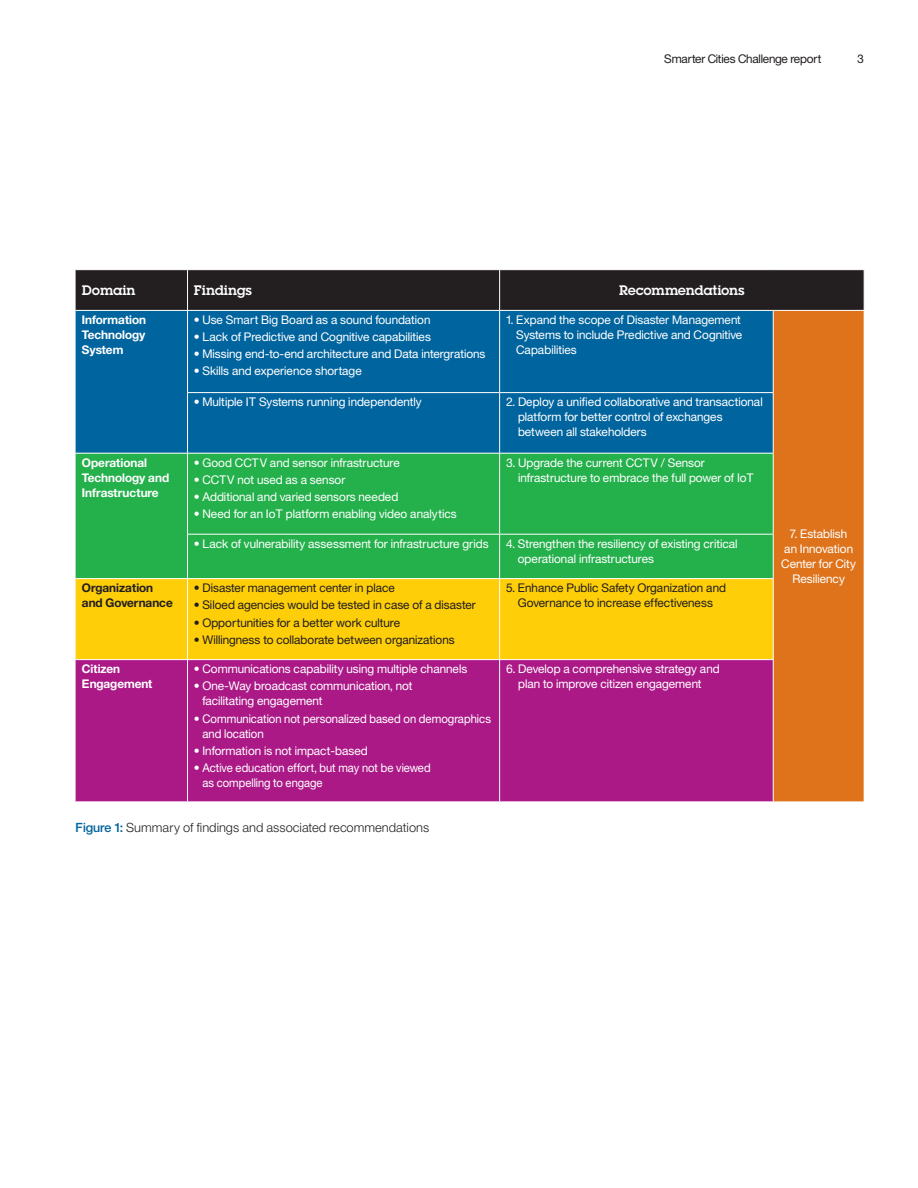
<style>
.page{position:relative;width:918px;height:1188px;background:#fff}
.page>*{position:absolute;margin:0;border:0;box-sizing:border-box;transform-origin:0 0}
._6C_body{font:13.5px "Lubalin Demifor IBM";color:#fff}
._2H_figure_caption{font:12.75px "Helv Neue Lightfor IBM";color:#231f20}
._6B_head_2__color{font:12px/15px "Helv Neue Romanfor IBM";color:#fff}
._6B_head_2__color-2{font:12px/15px "Helv Neue Romanfor IBM";color:#231f20;text-align:center}
._6B_head__color{font:12px/15px "Helv Neue Boldfor IBM";color:#fff}
._6B_head_2__color-3{font:12px "Helv Neue Romanfor IBM";letter-spacing:-.02em;color:#231f20}
._6B_head__color-2{font:12px/15px "Helv Neue Boldfor IBM";color:#231f20}
.s1{font-family:"Helv Neue Mediumfor IBM";color:#00649e}
</style>
<div class="page">
<div style="left:76px;top:270px;width:788px;height:40px;background:#231f20"></div>
<div style="left:76px;top:311px;width:697px;height:142px;background:#00649e"></div>
<div style="left:773px;top:310px;width:91px;height:492px;background:#de731b"></div>
<div style="left:76px;top:454px;width:697px;height:124px;background:#24b04b"></div>
<div style="left:76px;top:579px;width:697px;height:80px;background:#fece08"></div>
<div style="left:76px;top:660px;width:697px;height:142px;background:#ab1987"></div>
<hr style="left:187px;top:270px;width:1px;height:40px;background:#fff">
<hr style="left:499px;top:270px;width:1px;height:40px;background:#fff">
<hr style="left:187px;top:311px;width:1px;height:81px;background:#fff">
<hr style="left:773px;top:311px;width:1px;height:81px;background:#fff">
<hr style="left:187px;top:393px;width:1px;height:60px;background:#fff">
<hr style="left:773px;top:393px;width:1px;height:60px;background:#fff">
<hr style="left:187px;top:454px;width:1px;height:80px;background:#fff">
<hr style="left:773px;top:454px;width:1px;height:80px;background:#fff">
<hr style="left:187px;top:535px;width:1px;height:43px;background:#fff">
<hr style="left:773px;top:535px;width:1px;height:43px;background:#fff">
<hr style="left:187px;top:579px;width:1px;height:80px;background:#fff">
<hr style="left:773px;top:579px;width:1px;height:80px;background:#fff">
<hr style="left:187px;top:660px;width:1px;height:142px;background:#fff">
<hr style="left:187px;top:392px;width:313px;height:1px;background:#fff">
<hr style="left:500px;top:392px;width:274px;height:1px;background:#fff">
<hr style="left:500px;top:453px;width:274px;height:1px;background:#fff">
<hr style="left:187px;top:534px;width:313px;height:1px;background:#fff">
<hr style="left:500px;top:534px;width:274px;height:1px;background:#fff">
<hr style="left:500px;top:578px;width:274px;height:1px;background:#fff">
<hr style="left:500px;top:659px;width:274px;height:1px;background:#fff">
<hr style="left:773px;top:660px;width:1px;height:142px;background:#fff">
<hr style="left:499px;top:311px;width:1px;height:81px;background:#fff">
<hr style="left:499px;top:393px;width:1px;height:60px;background:#fff">
<hr style="left:499px;top:454px;width:1px;height:80px;background:#fff">
<hr style="left:499px;top:535px;width:1px;height:43px;background:#fff">
<hr style="left:499px;top:579px;width:1px;height:80px;background:#fff">
<hr style="left:499px;top:660px;width:1px;height:142px;background:#fff">
<hr style="left:773px;top:310px;width:92px;height:1px;background:#fff">
<p class="_6B_head_2__color-3" style="left:664px;top:51px;width:159px">Smarter Cities Challenge report</p>
<p class="_6B_head_2__color-2" style="left:857px;top:51px;width:8px">3</p>
<p class="_6C_body" style="left:82px;top:281px;width:55px">Domain</p>
<p class="_6C_body" style="left:194px;top:281px;width:60px">Findings</p>
<p class="_6C_body" style="left:619px;top:281px;width:127px">Recommendations</p>
<p class="_6B_head__color" style="left:82px;top:312px;width:66px;text-align:justify">Information Technology System</p>
<p class="_6B_head_2__color" style="left:194px;top:312px;width:238px">• Use Smart Big Board as a sound foundation</p>
<p class="_6B_head_2__color" style="left:516px;top:312px;width:228px;text-indent:-10px">1. Expand the scope of Disaster Management<br>Systems to include Predictive and Cognitive<br>Capabilities</p>
<p class="_6B_head_2__color" style="left:194px;top:329px;width:239px">• Lack of Predictive and Cognitive capabilities</p>
<p class="_6B_head_2__color" style="left:194px;top:346px;width:293px">• Missing end-to-end architecture and Data intergrations</p>
<p class="_6B_head_2__color" style="left:194px;top:363px;width:169px">• Skills and experience shortage</p>
<p class="_6B_head_2__color" style="left:194px;top:394px;width:229px">• Multiple IT Systems running independently</p>
<p class="_6B_head_2__color" style="left:518px;top:394px;width:246px;text-indent:-12px">2. Deploy a unified collaborative and transactional platform for better control of exchanges between all stakeholders</p>
<p class="_6B_head__color" style="left:82px;top:455px;width:89px">Operational<br>Technology and<br>Infrastructure</p>
<p class="_6B_head_2__color" style="left:194px;top:455px;width:207px">• Good CCTV and sensor infrastructure</p>
<p class="_6B_head_2__color" style="left:194px;top:472px;width:153px">• CCTV not used as a sensor</p>
<p class="_6B_head_2__color" style="left:194px;top:489px;width:206px">• Additional and varied sensors needed</p>
<p class="_6B_head_2__color" style="left:194px;top:506px;width:264px">• Need for an IoT platform enabling video analytics</p>
<p class="_6B_head_2__color" style="left:518px;top:455px;width:237px;text-indent:-12px">3. Upgrade the current CCTV / Sensor infrastructure to embrace the full power of IoT</p>
<p class="_6B_head_2__color" style="left:194px;top:536px;width:296px">• Lack of vulnerability assessment for infrastructure grids</p>
<p class="_6B_head_2__color" style="left:518px;top:536px;width:221px;text-indent:-12px">4. Strengthen the resiliency of existing critical operational infrastructures</p>
<p class="_6B_head__color-2" style="left:82px;top:580px;width:92px">Organization and Governance</p>
<p class="_6B_head_2__color-2" style="left:194px;top:580px;width:203px">• Disaster management center in place</p>
<p class="_6B_head_2__color-2" style="left:194px;top:597px;width:283px">• Siloed agencies would be tested in case of a disaster</p>
<p class="_6B_head_2__color-2" style="left:194px;top:614px;width:208px">• Opportunities for a better work culture</p>
<p class="_6B_head_2__color-2" style="left:194px;top:632px;width:262px">• Willingness to collaborate between organizations</p>
<p class="_6B_head__color" style="left:82px;top:661px;width:72px">Citizen<br>Engagement</p>
<p class="_6B_head_2__color" style="left:194px;top:661px;width:275px">• Communications capability using multiple channels</p>
<p class="_6B_head_2__color" style="left:202px;top:678px;width:211px;text-indent:-9px">• One-Way broadcast communication, not facilitating engagement</p>
<p class="_6B_head_2__color" style="left:202px;top:710px;width:290px;text-indent:-9px">• Communication not personalized based on demographics and location</p>
<p class="_6B_head_2__color" style="left:194px;top:743px;width:175px">• Information is not impact-based</p>
<p class="_6B_head_2__color" style="left:202px;top:760px;width:230px;text-indent:-9px">• Active education effort, but may not be viewed as compelling to engage</p>
<p class="_2H_figure_caption" style="left:76px;top:820px;width:355px"><span class="s1">Figure 1:</span> Summary of findings and associated recommendations</p>
<p class="_6B_head_2__color-2" style="left:506px;top:580px;width:221px">5. Enhance Public Safety Organization and<br>Governance to increase effectiveness</p>
<p class="_6B_head_2__color" style="left:506px;top:661px;width:215px;text-align:center">6. Develop a comprehensive strategy and plan to improve citizen engagement</p>
<p class="_6B_head_2__color" style="left:781px;top:526px;width:76px;text-align:center">7. Establish<br>an Innovation<br>Center for City<br>Resiliency</p>
</div>
